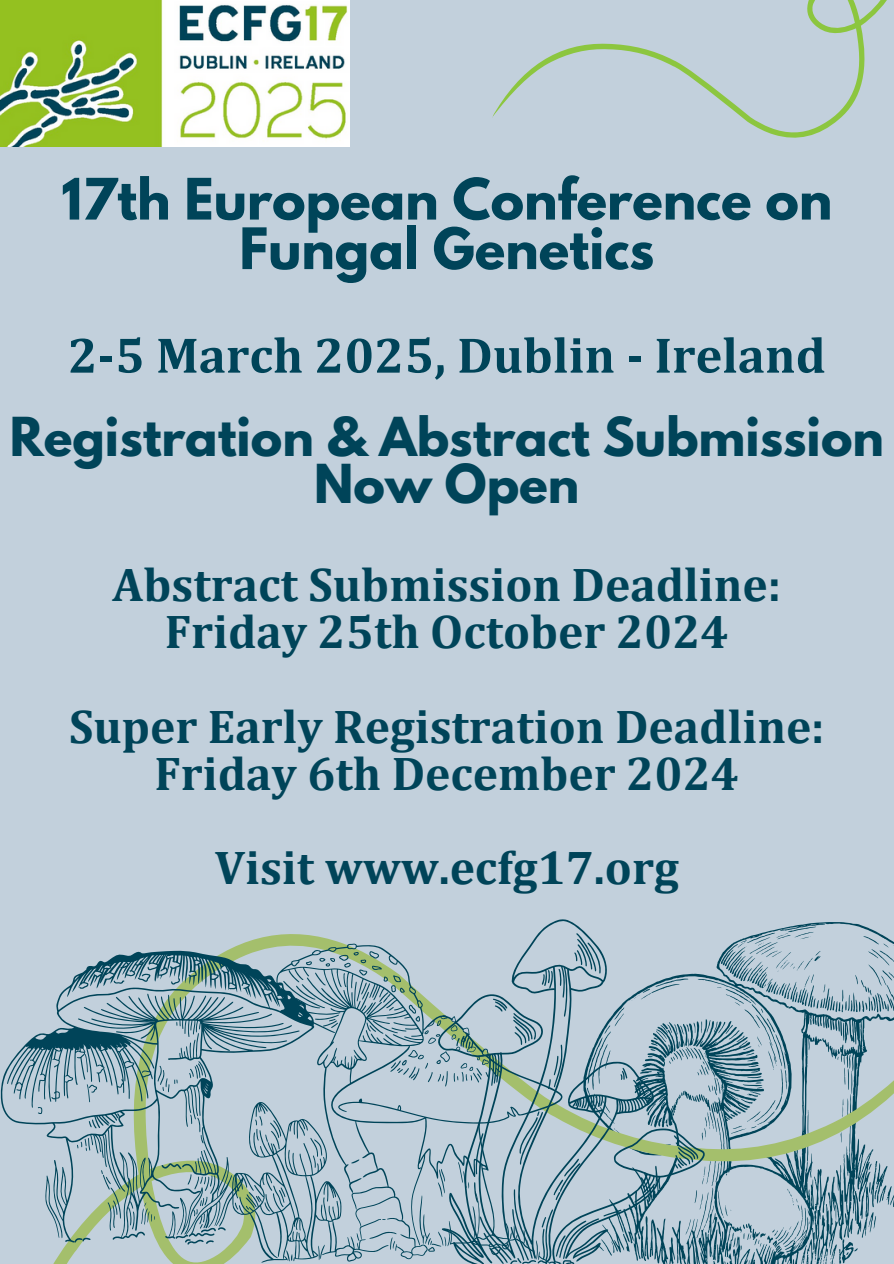
<style>
.page{position:relative;width:894px;height:1264px;background:#fff}
.page>*{position:absolute;margin:0;border:0;box-sizing:border-box;transform-origin:0 0}
.t1{font:700 50.55px/49.5px "League Spartan";color:#004459;text-align:center}
.t2{font:700 50.55px "Cambria";color:#004459}
.t3{font:700 47.55px/47.2px "Cambria";color:#004459;text-align:center}
.t4{font:700 47.55px/47.2px "League Spartan";color:#004459;text-align:center}
</style>
<div class="page">
<div style="left:0;top:0;width:893px;height:1263px;background:#c2d0dc"></div>
<img style="left:0;top:0;width:349px;height:146px">
<svg style="left:492px;top:0;width:395px;height:138px"></svg>
<svg style="left:54px;top:922px;width:839px;height:341px"></svg>
<svg style="left:434px;top:919px;width:273px;height:344px"></svg>
<svg style="left:0;top:950px;width:231px;height:294px"></svg>
<svg style="left:231px;top:943px;width:331px;height:319px"></svg>
<h1 class="t1" style="left:61px;top:181px;width:772px">17th European Conference on<br>Fungal Genetics</h1>
<h1 class="t2" style="left:68px;top:324px;width:759px">2-5 March 2025, Dublin - Ireland</h1>
<p class="t4" style="left:10px;top:419px;width:875px">Registration &amp; Abstract Submission<br>Now Open</p>
<p class="t3" style="left:112px;top:560px;width:670px">Abstract Submission Deadline:<br>Friday 25th October 2024</p>
<h1 class="t3" style="left:69px;top:701px;width:756px">Super Early Registration Deadline:<br>Friday 6th December 2024</h1>
<h1 class="t3" style="left:215px;top:843px;width:465px">Visit www.ecfg17.org</h1>
</div>
